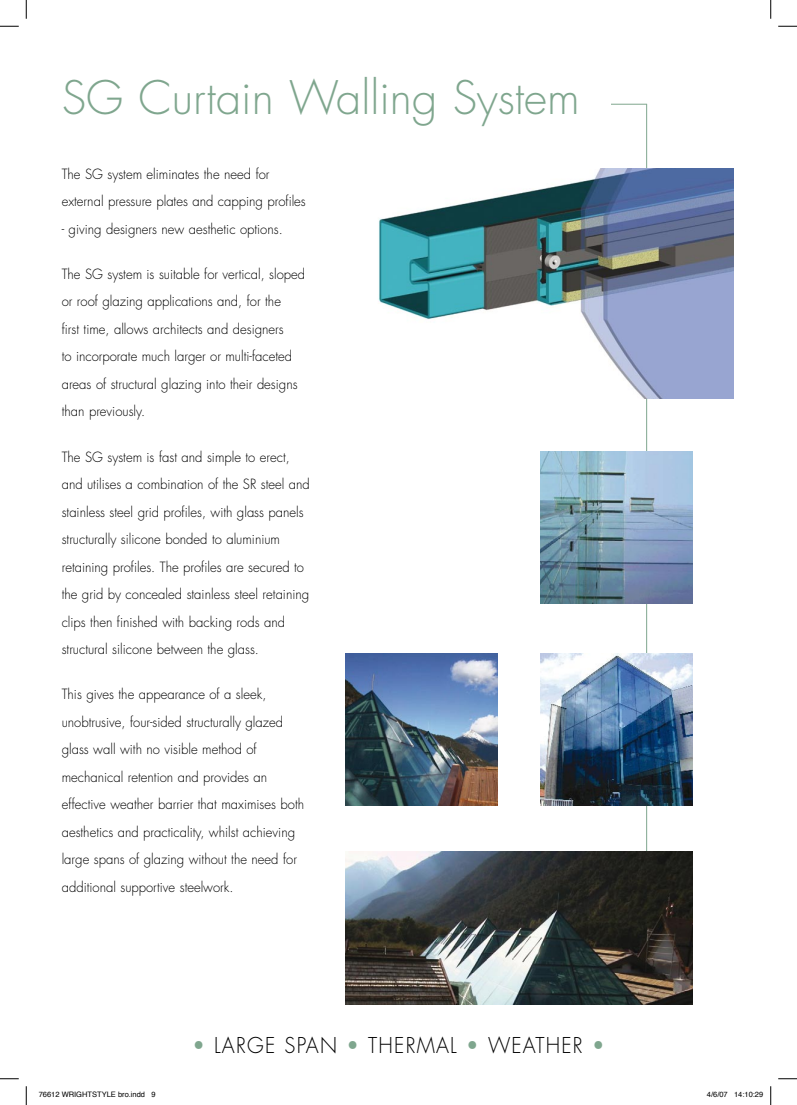
<style>
.page{position:relative;width:797px;height:1105px;background:#fff}
.page>*{position:absolute;margin:0;border:0;box-sizing:border-box;transform-origin:0 0}
.t1{font:300 45px "Futura";color:#7fa68e}
.t2{font:300 21.25px "Futura";letter-spacing:.06em;color:#000;scale:.95 1}
.t3{font:300 13.75px/27.5px "Futura";color:#000;scale:.95 1}
.t4{font:7.5px "Helvetica";color:#000}
.s1{color:#7fa68e}
</style>
<div class="page">
<hr style="left:646px;top:104px;width:1px;height:775px;background:#7fa68e">
<hr style="left:546px;top:104px;width:100px;height:1px;background:#7fa68e">
<img style="left:378px;top:168px;width:355px;height:230px">
<div style="left:62px;top:79px;width:549px;height:57px;background:#fff"></div>
<img style="left:540px;top:451px;width:152px;height:153px">
<img style="left:345px;top:653px;width:153px;height:153px">
<img style="left:540px;top:653px;width:152px;height:153px">
<img style="left:345px;top:852px;width:347px;height:152px">
<svg style="left:0;top:25px;width:19px;height:2px"></svg>
<svg style="left:778px;top:25px;width:19px;height:2px"></svg>
<svg style="left:0;top:1078px;width:19px;height:1px"></svg>
<svg style="left:778px;top:1078px;width:19px;height:1px"></svg>
<svg style="left:25px;top:0;width:2px;height:19px"></svg>
<svg style="left:25px;top:1086px;width:2px;height:19px"></svg>
<svg style="left:770px;top:0;width:1px;height:19px"></svg>
<svg style="left:770px;top:1086px;width:1px;height:19px"></svg>
<h1 class="t1" style="left:62px;top:69px;width:519px">SG Curtain Walling System</h1>
<p class="t3" style="left:62px;top:160px;width:258px">The SG system eliminates the need for external pressure plates and capping profiles</p>
<p class="t3" style="left:62px;top:215px;width:234px">- giving designers new aesthetic options.</p>
<p class="t3" style="left:62px;top:260px;width:258px">The SG system is suitable for vertical, sloped or roof glazing applications and, for the<br>first time, allows architects and designers<br>to incorporate much larger or multi-faceted areas of structural glazing into their designs than previously.</p>
<p class="t3" style="left:62px;top:443px;width:263px">The SG system is fast and simple to erect, and utilises a combination of the SR steel and stainless steel grid profiles, with glass panels structurally silicone bonded to aluminium retaining profiles. The profiles are secured to the grid by concealed stainless steel retaining clips then finished with backing rods and structural silicone between the glass.</p>
<p class="t3" style="left:62px;top:681px;width:257px">This gives the appearance of a sleek, unobtrusive, four-sided structurally glazed glass wall with no visible method of mechanical retention and provides an effective weather barrier that maximises both aesthetics and practicality, whilst achieving large spans of glazing without the need for additional supportive steelwork.</p>
<h2 class="t2" style="left:192px;top:1031px;width:435px"><span class="s1">•</span> LARGE SPAN <span class="s1">•</span> THERMAL <span class="s1">•</span> WEATHER <span class="s1">•</span></h2>
<p class="t4" style="left:39px;top:1090px;width:118px">76612 WRIGHTSTYLE bro.indd 9</p>
<p class="t4" style="left:707px;top:1090px;width:58px">4/6/07 14:10:29</p>
</div>
